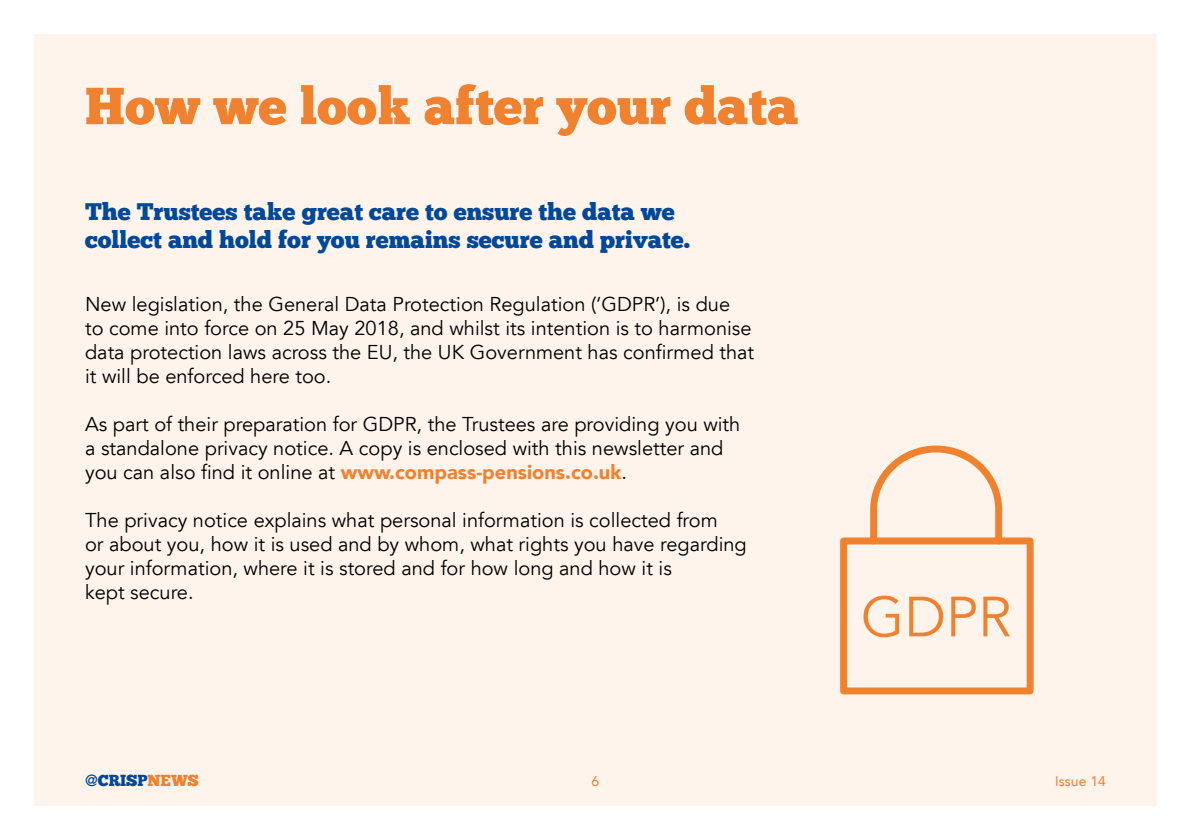
<style>
.page{position:relative;width:1191px;height:840px;background:#fff}
.page>*{position:absolute;margin:0;border:0;box-sizing:border-box;transform-origin:0 0}
.t1{font:56px "Avenir LT";color:#f0812f}
.t2{font:52px "Chunk Five";color:#f0812f}
.t3{font:24px/28.8px "Chunk Five";color:#00489a}
.t4{font:20px/24px "Avenir LT";color:#000}
.t5{font:16px "Chunk Five";letter-spacing:-.01em;color:#00489a}
.t6{font:14px "Avenir LT";color:#f0812f}
.s1{font-weight:900;color:#f0812f}
.s2{font-family:"Avenir LT";font-weight:500}
.s3{color:#f0812f}
</style>
<div class="page">
<div style="left:34px;top:34px;width:1123px;height:771px;background:#fef4eb"></div>
<svg style="left:840px;top:445px;width:193px;height:249px"></svg>
<h2 class="t2" style="left:85px;top:75px;width:715px">How we look after your data</h2>
<p class="t3" style="left:85px;top:197px;width:606px">The Trustees take great care to ensure the data we collect and hold for you remains secure and private.</p>
<p class="t4" style="left:85px;top:292px;width:670px">New legislation, the General Data Protection Regulation (‘GDPR’), is due<br>to come into force on 25 May 2018, and whilst its intention is to harmonise data protection laws across the EU, the UK Government has confirmed that it will be enforced here too.</p>
<p class="t4" style="left:85px;top:412px;width:657px">As part of their preparation for GDPR, the Trustees are providing you with a standalone privacy notice. A copy is enclosed with this newsletter and you can also find it online at <span class="s1">www.compass-pensions.co.uk</span>.</p>
<p class="t4" style="left:85px;top:508px;width:663px">The privacy notice explains what personal information is collected from<br>or about you, how it is used and by whom, what rights you have regarding your information, where it is stored and for how long and how it is<br>kept secure.</p>
<h1 class="t1" style="left:860px;top:584px;width:152px">GDPR</h1>
<p class="t5" style="left:85px;top:770px;width:115px"><span class="s2">@</span>CRISP<span class="s3">NEWS</span></p>
<p class="t6" style="left:591px;top:772px;width:9px">6</p>
<p class="t6" style="left:1055px;top:772px;width:52px">Issue 14</p>
</div>
